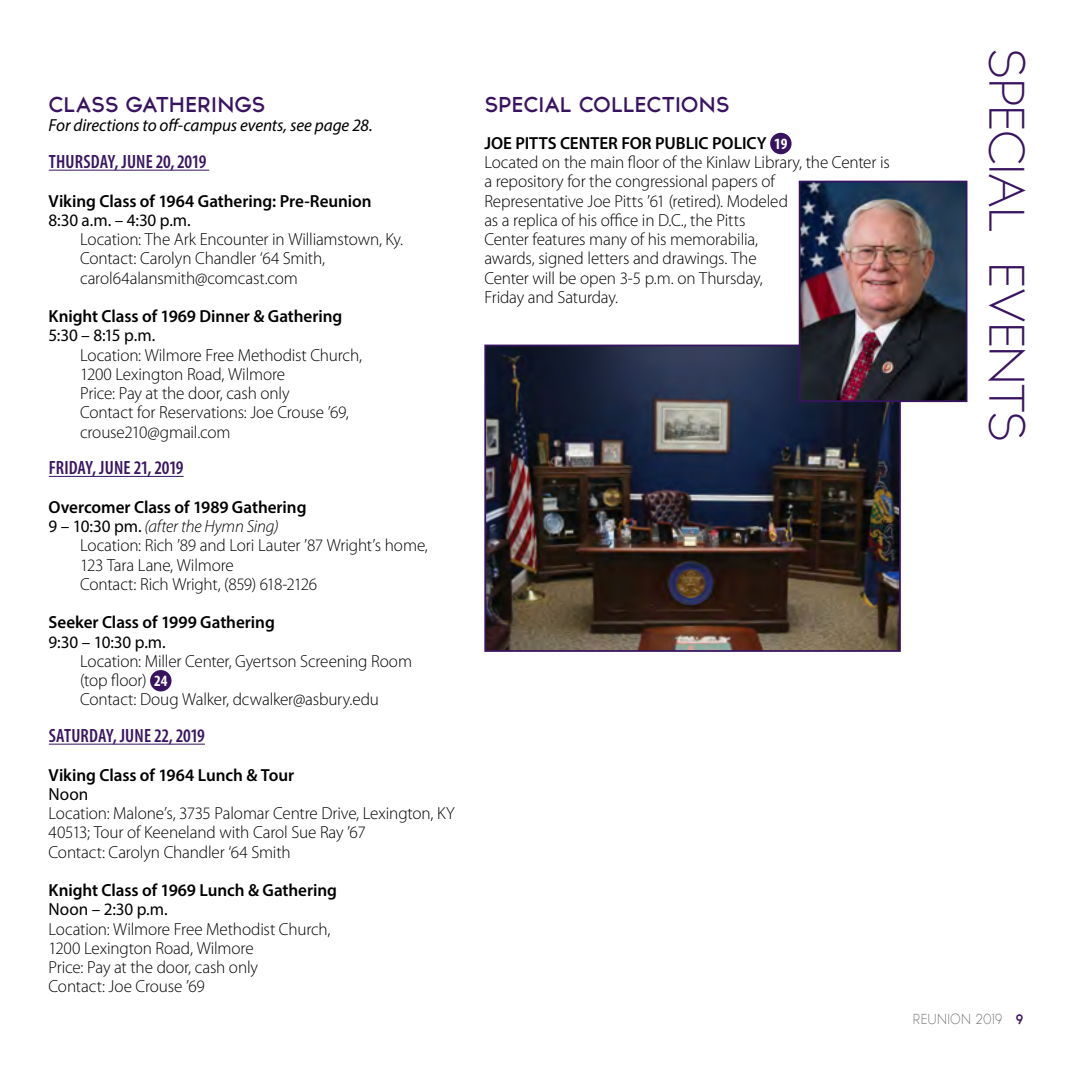
<style>
.page{position:relative;width:1071px;height:1071px;background:#fff}
.page>*{position:absolute;margin:0;border:0;box-sizing:border-box;transform-origin:0 0}
.t1{font:300 45.5px "TYPOGRAPHPRO";letter-spacing:-.06em;color:#381460}
.t2{font:600 condensed 19.25px "Myriad Pro";letter-spacing:.005em;color:#381460}
.t3{font:600 19.25px "TYPOGRAPHPRO";letter-spacing:-.015em;color:#381460}
.t4{font:300 17.5px/19.2px "Myriad Pro";letter-spacing:-.01em;color:#000}
.t5{font:600 17.5px/19.2px "Myriad Pro";letter-spacing:-.005em;color:#000}
.t6{font:17.5px "Myriad Pro";letter-spacing:-.01em;color:#000}
.t7{font:italic 17.5px "Myriad Pro";letter-spacing:-.005em;color:#000}
.t8{font:300 13.3px "TYPOGRAPHPRO";letter-spacing:.01em;color:#717275;scale:.88 1}
.s1{font-weight:400}
.s2{font-weight:300;font-style:italic}
.s3{font-weight:700;font-stretch:condensed;font-size:15.75px;color:#fff}
.s4{font-weight:600}
.s5{font-weight:600;font-size:12.25px;color:#381460}
</style>
<div class="page">
<hr style="left:49px;top:170px;width:160px;height:1px;background:#381460">
<hr style="left:49px;top:476px;width:135px;height:1px;background:#381460">
<hr style="left:49px;top:744px;width:156px;height:1px;background:#381460">
<div style="left:150px;top:670px;width:22px;height:21px;background:#381460;border-radius:50%"></div>
<div style="left:770px;top:133px;width:22px;height:21px;background:#381460;border-radius:50%"></div>
<img style="left:487px;top:348px;width:411px;height:301px">
<div style="left:484px;top:345px;width:417px;height:307px;border:2px solid #381460"></div>
<img style="left:802px;top:184px;width:162px;height:215px">
<div style="left:799px;top:181px;width:168px;height:221px;border:2px solid #381460"></div>
<p class="t3" style="left:49px;top:92px;width:219px">CLASS GATHERINGS</p>
<p class="t7" style="left:49px;top:115px;width:326px">For directions to off-campus events, see page 28.</p>
<p class="t2" style="left:49px;top:151px;width:159px">THURSDAY, JUNE 20, 2019</p>
<p class="t5" style="left:49px;top:191px;width:325px">Viking Class of 1964 Gathering: Pre-Reunion</p>
<p class="t6" style="left:49px;top:209px;width:144px">8:30 a.m. – 4:30 p.m.</p>
<p class="t4" style="left:80px;top:230px;width:324px">Location: The Ark Encounter in Williamstown, Ky.<br>Contact: Carolyn Chandler ‘64 Smith, carol64alansmith@comcast.com</p>
<p class="t5" style="left:49px;top:306px;width:295px">Knight Class of 1969 Dinner &amp; Gathering</p>
<p class="t6" style="left:49px;top:325px;width:108px">5:30 – 8:15 p.m.</p>
<p class="t4" style="left:80px;top:346px;width:283px">Location: Wilmore Free Methodist Church, 1200 Lexington Road, Wilmore<br>Price: Pay at the door, cash only<br>Contact for Reservations: Joe Crouse ’69, crouse210@gmail.com</p>
<p class="t2" style="left:49px;top:458px;width:136px">FRIDAY, JUNE 21, 2019</p>
<p class="t5" style="left:49px;top:497px;width:259px">Overcomer Class of 1989 Gathering<br><span class="s1">9 – 10:30 pm.</span> <span class="s2">(after the Hymn Sing)</span></p>
<p class="t4" style="left:80px;top:536px;width:349px">Location: Rich ’89 and Lori Lauter ’87 Wright’s home,<br>123 Tara Lane, Wilmore<br>Contact: Rich Wright, (859) 618-2126</p>
<p class="t5" style="left:49px;top:613px;width:228px">Seeker Class of 1999 Gathering</p>
<p class="t6" style="left:49px;top:631px;width:119px">9:30 – 10:30 p.m.</p>
<p class="t4" style="left:80px;top:652px;width:333px">Location: Miller Center, Gyertson Screening Room (top floor) <span class="s3">24<br></span>Contact: Doug Walker, dcwalker@asbury.edu</p>
<p class="t2" style="left:49px;top:725px;width:158px">SATURDAY, JUNE 22, 2019</p>
<p class="t5" style="left:49px;top:765px;width:247px">Viking Class of 1964 Lunch &amp; Tour</p>
<p class="t6" style="left:49px;top:783px;width:41px">Noon</p>
<p class="t4" style="left:49px;top:804px;width:408px">Location: Malone’s, 3735 Palomar Centre Drive, Lexington, KY<br>40513; Tour of Keeneland with Carol Sue Ray ’67<br>Contact: Carolyn Chandler ‘64 Smith</p>
<p class="t5" style="left:49px;top:880px;width:290px">Knight Class of 1969 Lunch &amp; Gathering</p>
<p class="t6" style="left:49px;top:899px;width:121px">Noon – 2:30 p.m.</p>
<p class="t4" style="left:49px;top:920px;width:283px">Location: Wilmore Free Methodist Church,<br>1200 Lexington Road, Wilmore<br>Price: Pay at the door, cash only<br>Contact: Joe Crouse ’69</p>
<p class="t3" style="left:484px;top:92px;width:247px">SPECIAL COLLECTIONS</p>
<p class="t4" style="left:484px;top:134px;width:407px"><span class="s4">JOE PITTS CENTER FOR PUBLIC POLICY</span> <span class="s3">19<br></span>Located on the main floor of the Kinlaw Library, the Center is a repository for the congressional papers of<br>Representative Joe Pitts ’61 (retired). Modeled<br>as a replica of his office in D.C., the Pitts<br>Center features many of his memorabilia,<br>awards, signed letters and drawings. The<br>Center will be open 3-5 p.m. on Thursday,<br>Friday and Saturday.</p>
<h1 class="t1" style="left:1035px;top:47px;width:397px;rotate:90deg">SPECIAL EVENTS</h1>
<p class="t8" style="left:913px;top:1010px;width:127px">REUNION 2019 <span class="s5">9</span></p>
</div>
